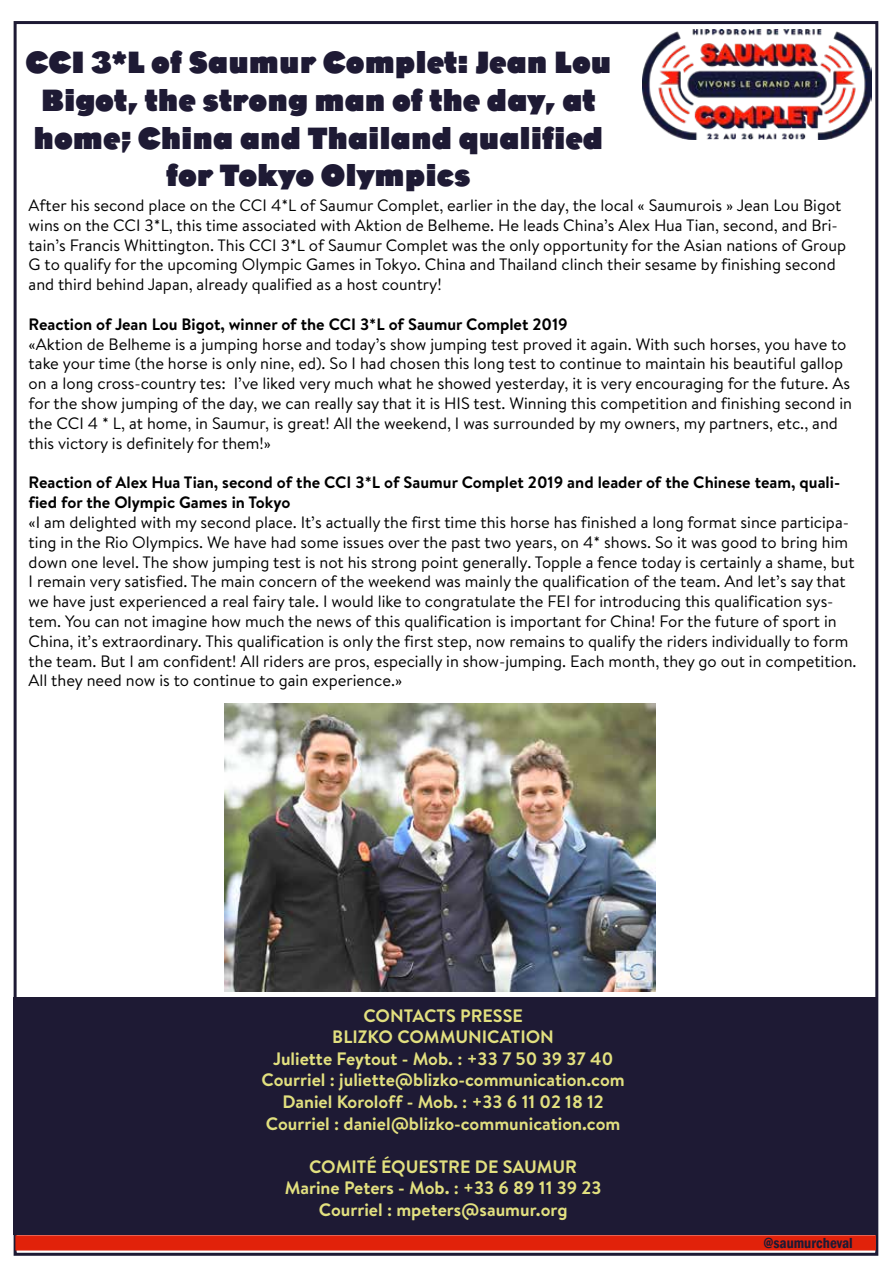
<style>
.page{position:relative;width:893px;height:1263px;background:#fff}
.page>*{position:absolute;margin:0;border:0;box-sizing:border-box;transform-origin:0 0}
.t1{font:900 31.5px/37.8px "Eagle";color:#1e1a34;text-align:center}
.t2{font:700 18px/21.6px "Brandon Text";color:#e2e07f;text-align:center}
.t3{font:16.5px/19.8px "Brandon Text";color:#000}
.t4{font:700 16.5px/19.8px "Brandon Text";color:#000}
.t5{font:600 condensed 15px "Franklin Gothic";color:#1d1a34}
</style>
<div class="page">
<div style="left:14px;top:21px;width:864px;height:1235px;background:#fff;border:3px solid #1d1a34"></div>
<div style="left:15px;top:1235px;width:861px;height:15px;background:#e1220a;border:2px solid #e1220a"></div>
<img style="left:642px;top:30px;width:229px;height:109px">
<div style="left:14px;top:998px;width:862px;height:237px;background:#1e1a34"></div>
<img style="left:225px;top:704px;width:431px;height:287px">
<h1 class="t1" style="left:25px;top:43px;width:587px">CCI 3*L of Saumur Complet: Jean Lou<br>Bigot, the strong man of the day, at home; China and Thailand qualified for Tokyo Olympics</h1>
<p class="t3" style="left:29px;top:195px;width:819px">After his second place on the CCI 4*L of Saumur Complet, earlier in the day, the local « Saumurois » Jean Lou Bigot wins on the CCI 3*L, this time associated with Aktion de Belheme. He leads China’s Alex Hua Tian, second, and Bri&shy;tain’s Francis Whittington. This CCI 3*L of Saumur Complet was the only opportunity for the Asian nations of Group G to qualify for the upcoming Olympic Games in Tokyo. China and Thailand clinch their sesame by finishing second and third behind Japan, already qualified as a host country!</p>
<p class="t4" style="left:29px;top:314px;width:541px">Reaction of Jean Lou Bigot, winner of the CCI 3*L of Saumur Complet 2019</p>
<p class="t3" style="left:29px;top:333px;width:825px">«Aktion de Belheme is a jumping horse and today’s show jumping test proved it again. With such horses, you have to take your time (the horse is only nine, ed). So I had chosen this long test to continue to maintain his beautiful gallop on a long cross-country tes: I’ve liked very much what he showed yesterday, it is very encouraging for the future. As for the show jumping of the day, we can really say that it is HIS test. Winning this competition and finishing second in the CCI 4 * L, at home, in Saumur, is great! All the weekend, I was surrounded by my owners, my partners, etc., and this victory is definitely for them!»</p>
<p class="t4" style="left:29px;top:472px;width:813px">Reaction of Alex Hua Tian, second of the CCI 3*L of Saumur Complet 2019 and leader of the Chinese team, quali&shy;fied for the Olympic Games in Tokyo</p>
<p class="t3" style="left:29px;top:512px;width:829px">«I am delighted with my second place. It’s actually the first time this horse has finished a long format since participa&shy;ting in the Rio Olympics. We have had some issues over the past two years, on 4* shows. So it was good to bring him down one level. The show jumping test is not his strong point generally. Topple a fence today is certainly a shame, but I remain very satisfied. The main concern of the weekend was mainly the qualification of the team. And let’s say that we have just experienced a real fairy tale. I would like to congratulate the FEI for introducing this qualification sys&shy;tem. You can not imagine how much the news of this qualification is important for China! For the future of sport in China, it’s extraordinary. This qualification is only the first step, now remains to qualify the riders individually to form the team. But I am confident! All riders are pros, especially in show-jumping. Each month, they go out in competition.<br>All they need now is to continue to gain experience.»</p>
<p class="t2" style="left:262px;top:1004px;width:365px">CONTACTS PRESSE<br>BLIZKO COMMUNICATION<br>Juliette Feytout - Mob. : +33 7 50 39 37 40<br>Courriel : juliette@blizko-communication.com Daniel Koroloff - Mob. : +33 6 11 02 18 12<br>Courriel : daniel@blizko-communication.com</p>
<p class="t2" style="left:285px;top:1155px;width:318px">COMITÉ ÉQUESTRE DE SAUMUR<br>Marine Peters - Mob. : +33 6 89 11 39 23<br>Courriel : mpeters@saumur.org</p>
<p class="t5" style="left:764px;top:1233px;width:90px">@saumurcheval</p>
</div>
